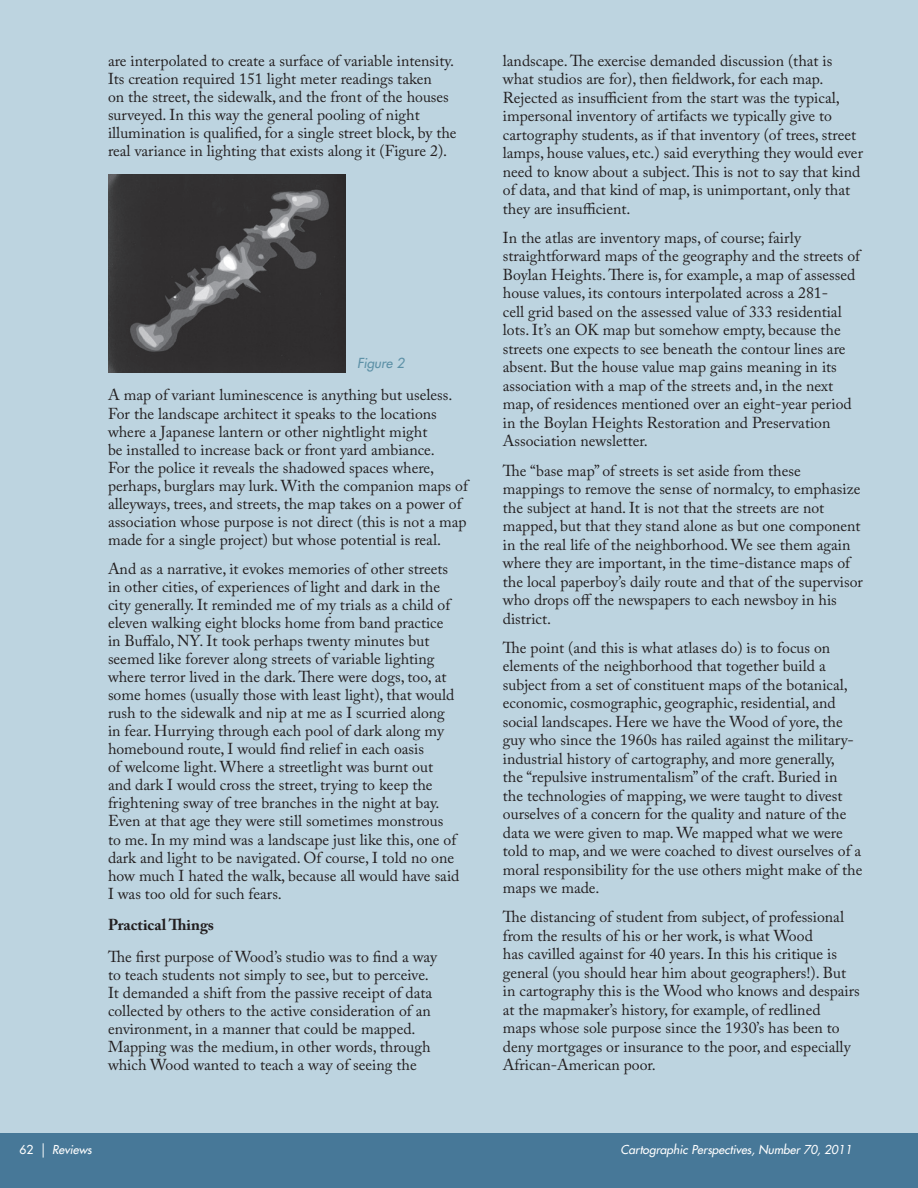
<style>
.page{position:relative;width:918px;height:1188px;background:#fff}
.page>*{position:absolute;margin:0;border:0;box-sizing:border-box;transform-origin:0 0}
.t1{font:15.75px/18.5px "Adobe Caslon Pro";color:#231f20}
.t2{font:700 15.75px "Adobe Caslon Pro";color:#231f20}
.t3{font:italic 500 13.5px "Futura Std";color:#5d91a7}
.t4{font:italic 500 12px "Futura Std";color:#fff}
.s1{font-style:normal}
</style>
<div class="page">
<div style="left:0;top:0;width:918px;height:1136px;background:#bdd4e0"></div>
<div style="left:0;top:1133px;width:918px;height:55px;background:#477898"></div>
<img style="left:108px;top:174px;width:237px;height:198px">
<p class="t1" style="left:108px;top:51px;width:350px;line-height:18px">are interpolated to create a surface of variable intensity.<br>Its creation required 151 light meter readings taken<br>on the street, the sidewalk, and the front of the houses surveyed. In this way the general pooling of night illumination is qualified, for a single street block, by the real variance in lighting that exists along it (Figure 2).</p>
<p class="t3" style="left:357px;top:355px;width:49px">Figure 2</p>
<p class="t1" style="left:108px;top:386px;width:361px;line-height:18px">A map of variant luminescence is anything but useless.<br>For the landscape architect it speaks to the locations where a Japanese lantern or other nightlight might<br>be installed to increase back or front yard ambiance.<br>For the police it reveals the shadowed spaces where, perhaps, burglars may lurk. With the companion maps of alleyways, trees, and streets, the map takes on a power of association whose purpose is not direct (this is not a map made for a single project) but whose potential is real.</p>
<p class="t1" style="left:108px;top:559px;width:353px;line-height:18px">And as a narrative, it evokes memories of other streets in other cities, of experiences of light and dark in the city generally. It reminded me of my trials as a child of eleven walking eight blocks home from band practice in Buffalo, NY. It took perhaps twenty minutes but seemed like forever along streets of variable lighting where terror lived in the dark. There were dogs, too, at some homes (usually those with least light), that would rush to the sidewalk and nip at me as I scurried along in fear. Hurrying through each pool of dark along my homebound route, I would find relief in each oasis<br>of welcome light. Where a streetlight was burnt out and dark I would cross the street, trying to keep the frightening sway of tree branches in the night at bay.<br>Even at that age they were still sometimes monstrous to me. In my mind was a landscape just like this, one of dark and light to be navigated. Of course, I told no one how much I hated the walk, because all would have said I was too old for such fears.</p>
<p class="t2" style="left:108px;top:916px;width:108px">Practical Things</p>
<p class="t1" style="left:108px;top:947px;width:331px;line-height:18px">The first purpose of Wood’s studio was to find a way to teach students not simply to see, but to perceive.<br>It demanded a shift from the passive receipt of data collected by others to the active consideration of an environment, in a manner that could be mapped.<br>Mapping was the medium, in other words, through which Wood wanted to teach a way of seeing the</p>
<p class="t1" style="left:503px;top:51px;width:362px">landscape. The exercise demanded discussion (that is what studios are for), then fieldwork, for each map.<br>Rejected as insufficient from the start was the typical, impersonal inventory of artifacts we typically give to cartography students, as if that inventory (of trees, street lamps, house values, etc.) said everything they would ever need to know about a subject. This is not to say that kind of data, and that kind of map, is unimportant, only that they are insufficient.</p>
<p class="t1" style="left:503px;top:228px;width:359px">In the atlas are inventory maps, of course; fairly straightforward maps of the geography and the streets of Boylan Heights. There is, for example, a map of assessed house values, its contours interpolated across a 281-<br>cell grid based on the assessed value of 333 residential lots. It’s an OK map but somehow empty, because the streets one expects to see beneath the contour lines are absent. But the house value map gains meaning in its association with a map of the streets and, in the next map, of residences mentioned over an eight-year period in the Boylan Heights Restoration and Preservation Association newsletter.</p>
<p class="t1" style="left:503px;top:461px;width:362px">The “base map” of streets is set aside from these mappings to remove the sense of normalcy, to emphasize the subject at hand. It is not that the streets are not mapped, but that they stand alone as but one component in the real life of the neighborhood. We see them again where they are important, in the time-distance maps of the local paperboy’s daily route and that of the supervisor who drops off the newspapers to each newsboy in his district.</p>
<p class="t1" style="left:503px;top:638px;width:361px">The point (and this is what atlases do) is to focus on elements of the neighborhood that together build a subject from a set of constituent maps of the botanical, economic, cosmographic, geographic, residential, and social landscapes. Here we have the Wood of yore, the guy who since the 1960s has railed against the military&shy;industrial history of cartography, and more generally,<br>the “repulsive instrumentalism” of the craft. Buried in<br>the technologies of mapping, we were taught to divest ourselves of a concern for the quality and nature of the data we were given to map. We mapped what we were told to map, and we were coached to divest ourselves of a moral responsibility for the use others might make of the maps we made.</p>
<p class="t1" style="left:503px;top:907px;width:358px">The distancing of student from subject, of professional from the results of his or her work, is what Wood<br>has cavilled against for 40 years. In this his critique is general (you should hear him about geographers!). But in cartography this is the Wood who knows and despairs at the mapmaker’s history, for example, of redlined<br>maps whose sole purpose since the 1930’s has been to deny mortgages or insurance to the poor, and especially African-American poor.</p>
<p class="t4" style="left:20px;top:1142px;width:74px"><span class="s1">62</span> | Reviews</p>
<p class="t4" style="left:621px;top:1142px;width:233px">Cartographic Perspectives, Number 70, 2011</p>
</div>
